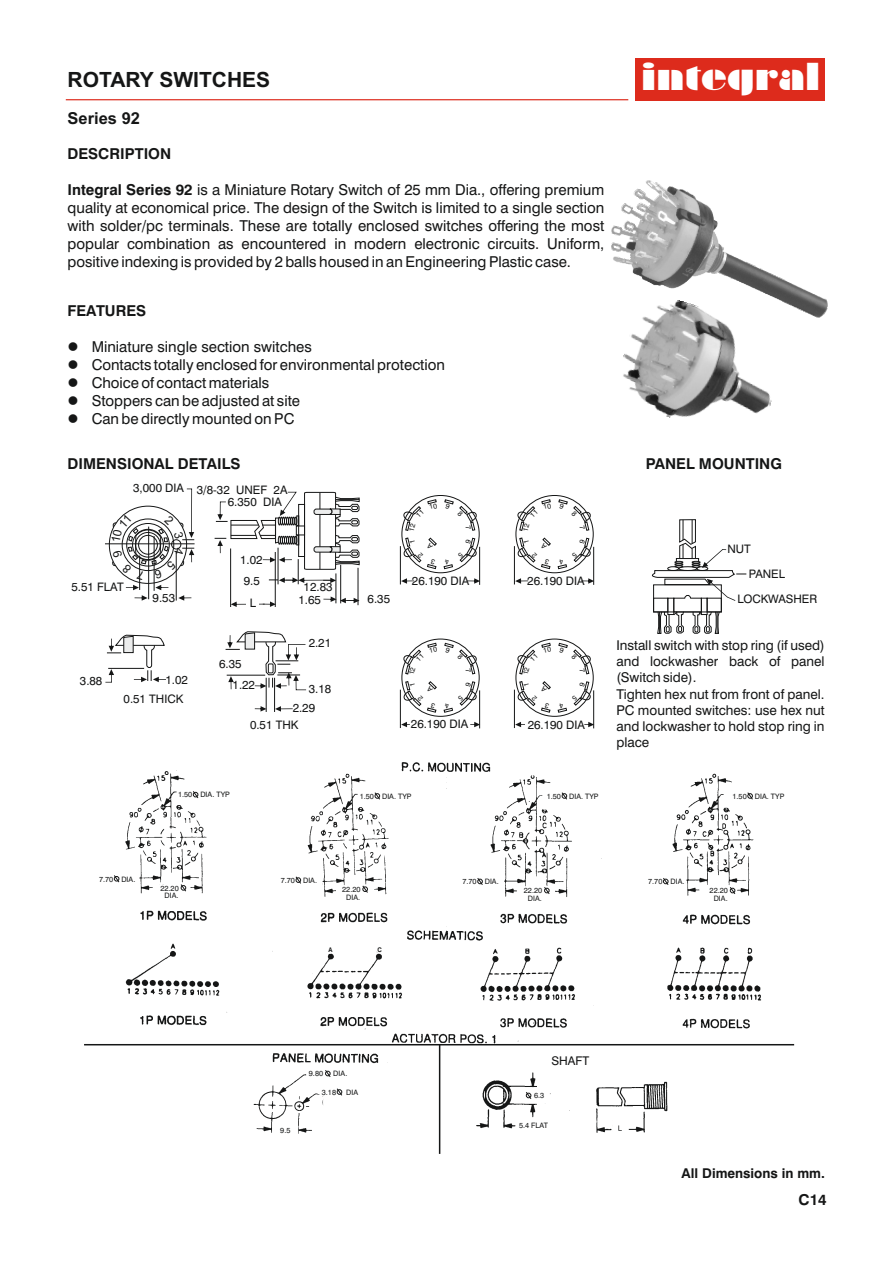
<style>
.page{position:relative;width:893px;height:1263px;background:#fff}
.page>*{position:absolute;margin:0;border:0;box-sizing:border-box;transform-origin:0 0}
.t1{font:35.55px "Braggadocio";color:#fff}
.t2{font:700 21px "Arial";color:#151616}
.t3{font:700 16.5px "Arial";color:#151616}
.t4{font:15px/18px "Swiss 721 BT";color:#151616;text-align:justify}
.t5{font:700 15px "Swiss 721 BT";color:#151616}
.t6{font:13.5px/16.2px "Swiss 721 BT";color:#151616}
.t7{font:700 13.5px "Swiss 721 BT";color:#151616}
.t8{font:12px "Swiss 721 BT";color:#151616}
.t9{font:11.7px/20.9px "Swiss 721 BT";color:#151616}
.t10{font:7.35px/7.5px "Swiss 721 BT";color:#151616;text-align:center}
.t11{font:700 6.3px "Swiss 721 BT";color:#151616;scale:.92 1}
.s1{font-weight:700}
</style>
<div class="page">
<img style="left:611px;top:181px;width:216px;height:137px">
<img style="left:125px;top:762px;width:637px;height:281px">
<img style="left:253px;top:1048px;width:415px;height:102px">
<hr style="left:84px;top:1044px;width:710px;height:1px;background:#151616">
<hr style="left:439px;top:1044px;width:1px;height:110px;background:#151616">
<hr style="left:105px;top:543px;width:90px;height:1px;background:#151616">
<svg style="left:231px;top:601px;width:44px;height:6px"></svg>
<svg style="left:323px;top:596px;width:35px;height:7px"></svg>
<hr style="left:230px;top:548px;width:1px;height:59px;background:#151616">
<hr style="left:336px;top:573px;width:1px;height:30px;background:#151616">
<hr style="left:340px;top:565px;width:1px;height:38px;background:#151616">
<hr style="left:358px;top:568px;width:1px;height:37px;background:#151616">
<hr style="left:275px;top:552px;width:1px;height:55px;background:#151616">
<svg style="left:215px;top:492px;width:145px;height:92px"></svg>
<hr style="left:278px;top:548px;width:1px;height:36px;background:#151616">
<svg style="left:105px;top:634px;width:61px;height:48px"></svg>
<hr style="left:266px;top:678px;width:1px;height:34px;background:#151616">
<hr style="left:274px;top:678px;width:1px;height:34px;background:#151616">
<svg style="left:275px;top:706px;width:18px;height:6px"></svg>
<svg style="left:226px;top:631px;width:80px;height:59px"></svg>
<svg style="left:255px;top:706px;width:11px;height:5px"></svg>
<svg style="left:401px;top:578px;width:13px;height:6px"></svg>
<svg style="left:467px;top:578px;width:12px;height:6px"></svg>
<hr style="left:400px;top:546px;width:1px;height:38px;background:#151616">
<hr style="left:479px;top:547px;width:1px;height:38px;background:#151616">
<svg style="left:515px;top:578px;width:13px;height:6px"></svg>
<svg style="left:581px;top:578px;width:12px;height:6px"></svg>
<hr style="left:514px;top:546px;width:1px;height:38px;background:#151616">
<hr style="left:593px;top:547px;width:1px;height:38px;background:#151616">
<svg style="left:401px;top:722px;width:9px;height:5px"></svg>
<svg style="left:470px;top:722px;width:9px;height:5px"></svg>
<hr style="left:400px;top:690px;width:1px;height:38px;background:#151616">
<hr style="left:479px;top:690px;width:1px;height:38px;background:#151616">
<svg style="left:515px;top:722px;width:10px;height:5px"></svg>
<svg style="left:584px;top:722px;width:9px;height:5px"></svg>
<hr style="left:514px;top:690px;width:1px;height:38px;background:#151616">
<hr style="left:593px;top:690px;width:1px;height:38px;background:#151616">
<div style="left:177px;top:787px;width:49px;height:18px;background:#fff"></div>
<div style="left:101px;top:873px;width:38px;height:20px;background:#fff"></div>
<div style="left:154px;top:884px;width:35px;height:16px;background:#fff"></div>
<svg style="left:192px;top:791px;width:7px;height:8px"></svg>
<svg style="left:113px;top:875px;width:7px;height:8px"></svg>
<svg style="left:180px;top:883px;width:7px;height:9px"></svg>
<div style="left:283px;top:876px;width:39px;height:20px;background:#fff"></div>
<div style="left:336px;top:886px;width:37px;height:17px;background:#fff"></div>
<div style="left:360px;top:789px;width:49px;height:18px;background:#fff"></div>
<svg style="left:374px;top:792px;width:7px;height:8px"></svg>
<svg style="left:295px;top:876px;width:7px;height:8px"></svg>
<svg style="left:362px;top:885px;width:7px;height:8px"></svg>
<div style="left:468px;top:878px;width:35px;height:16px;background:#fff"></div>
<svg style="left:543px;top:791px;width:55px;height:19px"></svg>
<svg style="left:477px;top:877px;width:6px;height:8px"></svg>
<svg style="left:517px;top:886px;width:37px;height:20px"></svg>
<svg style="left:724px;top:790px;width:38px;height:18px"></svg>
<svg style="left:646px;top:867px;width:40px;height:28px"></svg>
<svg style="left:699px;top:886px;width:38px;height:18px"></svg>
<svg style="left:272px;top:1126px;width:26px;height:20px"></svg>
<svg style="left:514px;top:1087px;width:36px;height:17px"></svg>
<svg style="left:306px;top:1069px;width:53px;height:41px"></svg>
<svg style="left:515px;top:1121px;width:44px;height:19px"></svg>
<svg style="left:611px;top:1112px;width:18px;height:33px"></svg>
<svg style="left:651px;top:519px;width:95px;height:115px"></svg>
<img style="left:611px;top:291px;width:179px;height:127px">
<div style="left:247px;top:598px;width:12px;height:10px;background:#fff"></div>
<div style="left:376px;top:945px;width:6px;height:8px;background:#fff;border-radius:50%"></div>
<div style="left:327px;top:945px;width:6px;height:9px;background:#fff;border-radius:50%"></div>
<div style="left:526px;top:1049px;width:78px;height:17px;background:#fff"></div>
<div style="left:317px;top:1133px;width:84px;height:12px;background:#fff"></div>
<hr style="left:66px;top:99px;width:562px;height:1px;background:#dd2b1c">
<div style="left:635px;top:58px;width:189px;height:43px;background:#dd2b1c"></div>
<svg style="left:111px;top:488px;width:83px;height:113px"></svg>
<svg style="left:444px;top:499px;width:35px;height:32px"></svg>
<svg style="left:443px;top:537px;width:37px;height:33px"></svg>
<svg style="left:401px;top:499px;width:36px;height:32px"></svg>
<svg style="left:401px;top:537px;width:36px;height:32px"></svg>
<svg style="left:558px;top:499px;width:35px;height:32px"></svg>
<svg style="left:557px;top:537px;width:37px;height:33px"></svg>
<svg style="left:515px;top:499px;width:36px;height:32px"></svg>
<svg style="left:515px;top:537px;width:36px;height:32px"></svg>
<svg style="left:444px;top:642px;width:35px;height:33px"></svg>
<svg style="left:443px;top:681px;width:37px;height:32px"></svg>
<svg style="left:401px;top:642px;width:36px;height:33px"></svg>
<svg style="left:401px;top:681px;width:36px;height:32px"></svg>
<svg style="left:558px;top:642px;width:35px;height:33px"></svg>
<svg style="left:557px;top:681px;width:37px;height:32px"></svg>
<svg style="left:515px;top:642px;width:36px;height:33px"></svg>
<svg style="left:515px;top:681px;width:36px;height:32px"></svg>
<h2 class="t2" style="left:68px;top:71px;width:204px">ROTARY SWITCHES</h2>
<p class="t3" style="left:68px;top:112px;width:74px">Series 92</p>
<p class="t5" style="left:68px;top:148px;width:105px">DESCRIPTION</p>
<p class="t4" style="left:68px;top:182px;width:538px"><span class="s1">Integral Series 92</span> is a Miniature Rotary Switch of 25 mm Dia., offering premium quality at economical price. The design of the Switch is limited to a single section with solder/pc terminals. These are totally enclosed switches offering the most popular combination as encountered in modern electronic circuits. Uniform, positive indexing is provided by 2 balls housed in an Engineering Plastic case.</p>
<p class="t5" style="left:68px;top:305px;width:80px">FEATURES</p>
<p class="t4" style="left:68px;top:339px;width:246px">● Miniature single section switches</p>
<p class="t4" style="left:68px;top:357px;width:379px">● Contacts totally enclosed for environmental protection</p>
<p class="t4" style="left:68px;top:375px;width:203px">● Choice of contact materials</p>
<p class="t4" style="left:68px;top:393px;width:234px">● Stoppers can be adjusted at site</p>
<p class="t4" style="left:68px;top:411px;width:228px">● Can be directly mounted on PC</p>
<h1 class="t1" style="left:641px;top:63px;width:181px">integral</h1>
<p class="t5" style="left:68px;top:457px;width:174px">DIMENSIONAL DETAILS</p>
<p class="t5" style="left:646px;top:457px;width:138px">PANEL MOUNTING</p>
<p class="t9" style="left:133px;top:479px;width:52px">3,000 DIA</p>
<p class="t9" style="left:197px;top:481px;width:92px">3/8-32 UNEF 2A</p>
<p class="t9" style="left:71px;top:577px;width:54px">5.51 FLAT</p>
<p class="t9" style="left:153px;top:588px;width:24px">9.53</p>
<p class="t9" style="left:80px;top:671px;width:24px">3.88</p>
<p class="t9" style="left:165px;top:671px;width:24px">1.02</p>
<p class="t9" style="left:124px;top:689px;width:61px">0.51 THICK</p>
<p class="t9" style="left:228px;top:492px;width:56px">6.350 DIA</p>
<p class="t9" style="left:240px;top:551px;width:24px;text-align:center">1.02<br>9.5</p>
<p class="t9" style="left:250px;top:594px;width:8px">L</p>
<p class="t9" style="left:299px;top:581px;width:35px;line-height:12.9px;text-indent:5px">12.83<br>1.65</p>
<p class="t9" style="left:309px;top:633px;width:24px">2.21</p>
<p class="t9" style="left:233px;top:655px;width:24px;text-indent:-14px">6.35<br>1.22</p>
<p class="t9" style="left:250px;top:715px;width:50px">0.51 THK</p>
<p class="t9" style="left:309px;top:679px;width:24px">3.18</p>
<p class="t9" style="left:293px;top:699px;width:24px">2.29</p>
<p class="t10" style="left:178px;top:792px;width:53px">1.50 DIA. TYP</p>
<p class="t9" style="left:368px;top:590px;width:24px">6.35</p>
<p class="t9" style="left:412px;top:572px;width:59px">26.190 DIA</p>
<p class="t9" style="left:527px;top:572px;width:59px">26.190 DIA</p>
<p class="t9" style="left:411px;top:714px;width:59px">26.190 DIA</p>
<p class="t9" style="left:528px;top:716px;width:59px">26.190 DIA</p>
<p class="t10" style="left:360px;top:793px;width:53px">1.50 DIA. TYP</p>
<p class="t10" style="left:547px;top:793px;width:53px">1.50 DIA. TYP</p>
<p class="t9" style="left:727px;top:539px;width:25px">NUT</p>
<p class="t9" style="left:749px;top:564px;width:38px">PANEL</p>
<p class="t9" style="left:738px;top:590px;width:81px">LOCKWASHER</p>
<p class="t6" style="left:616px;top:638px;width:210px">Install switch with stop ring (if used) and lockwasher back of panel (Switch side).<br>Tighten hex nut from front of panel.<br>PC mounted switches: use hex nut and lockwasher to hold stop ring in place</p>
<p class="t10" style="left:732px;top:793px;width:53px">1.50 DIA. TYP</p>
<p class="t10" style="left:99px;top:876px;width:38px">7.70 DIA.</p>
<p class="t10" style="left:160px;top:885px;width:20px">22.20<br>DIA.</p>
<p class="t10" style="left:281px;top:877px;width:38px">7.70 DIA.</p>
<p class="t10" style="left:342px;top:886px;width:20px">22.20<br>DIA.</p>
<p class="t11" style="left:328px;top:947px;width:6px">A</p>
<p class="t11" style="left:378px;top:947px;width:6px">C</p>
<p class="t10" style="left:462px;top:879px;width:38px">7.70 DIA.</p>
<p class="t10" style="left:524px;top:888px;width:20px">22.20<br>DIA.</p>
<p class="t10" style="left:648px;top:879px;width:38px">7.70 DIA.</p>
<p class="t10" style="left:710px;top:888px;width:20px">22.20<br>DIA.</p>
<p class="t10" style="left:280px;top:1128px;width:12px">9.5</p>
<p class="t10" style="left:309px;top:1071px;width:16px">9.80</p>
<p class="t10" style="left:333px;top:1071px;width:16px">DIA.</p>
<p class="t10" style="left:322px;top:1089px;width:16px">3.18</p>
<p class="t10" style="left:346px;top:1089px;width:13px">DIA</p>
<p class="t8" style="left:551px;top:1056px;width:40px">SHAFT</p>
<p class="t10" style="left:534px;top:1092px;width:12px">6.3</p>
<p class="t10" style="left:519px;top:1122px;width:31px">5.4 FLAT</p>
<p class="t7" style="left:682px;top:1168px;width:145px">All Dimensions in mm.</p>
<p class="t5" style="left:798px;top:1193px;width:30px">C14</p>
</div>
